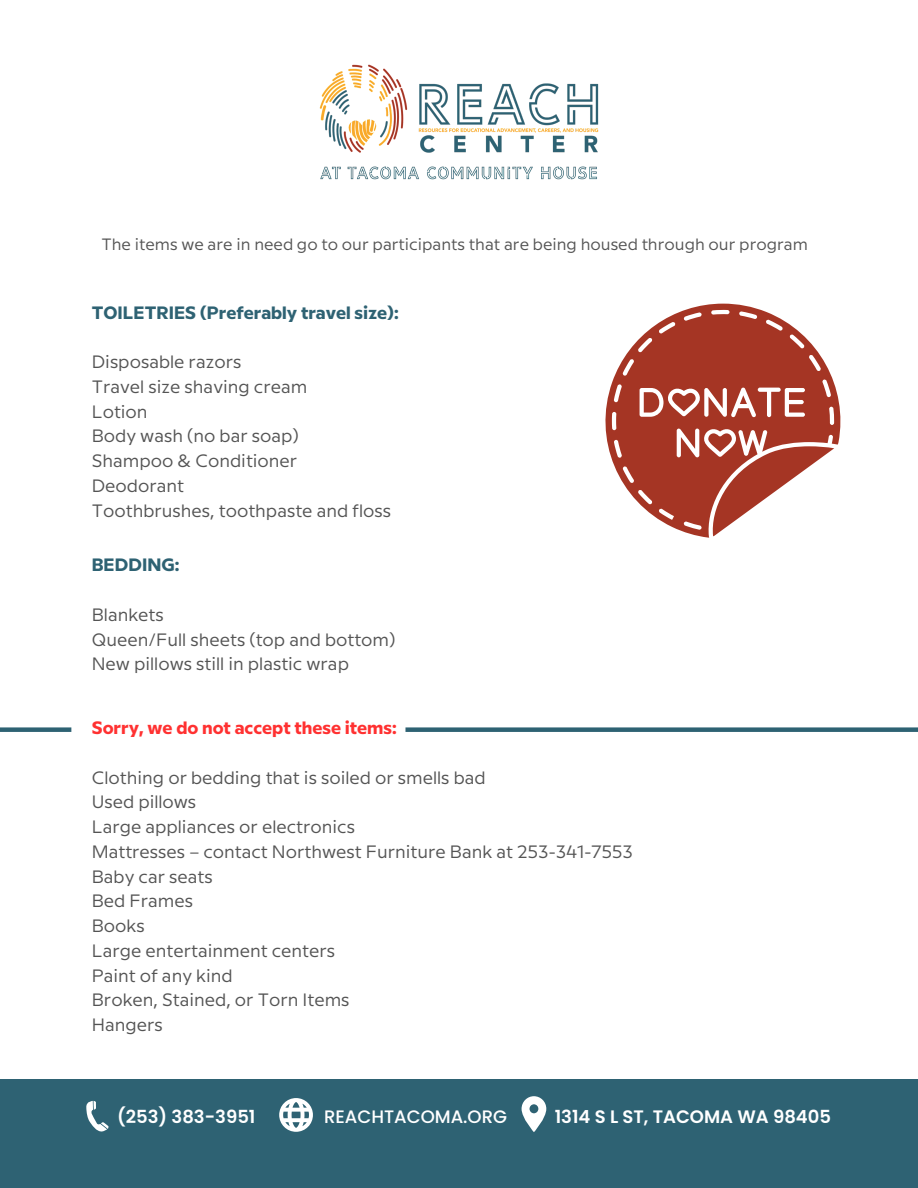
<style>
.page{position:relative;width:918px;height:1188px;background:#fff}
.page>*{position:absolute;margin:0;border:0;box-sizing:border-box;transform-origin:0 0}
.t1{font:600 18px "Poppins";color:#fff}
.t2{font:500 18px "Poppins";color:#fff}
.t3{font:17.85px "Milliard";color:#545454}
.t4{font:700 17.85px "Milliard";color:#2e6273}
.t5{font:700 17.85px "Milliard";color:#ff3131}
.t6{font:16.35px "Milliard";color:#545454}
</style>
<div class="page">
<img style="left:319px;top:64px;width:280px;height:116px">
<div style="left:0;top:1079px;width:918px;height:109px;background:#2e6273"></div>
<svg style="left:86px;top:1101px;width:23px;height:31px"></svg>
<svg style="left:279px;top:1098px;width:34px;height:34px"></svg>
<svg style="left:522px;top:1096px;width:24px;height:36px"></svg>
<svg style="left:605px;top:304px;width:235px;height:234px;fill:#a53524"></svg>
<svg style="left:672px;top:392px;width:24px;height:19px"></svg>
<svg style="left:708px;top:433px;width:126px;height:103px"></svg>
<div style="left:405px;top:727px;width:513px;height:5px;background:#2e6273"></div>
<div style="left:0;top:727px;width:71px;height:5px;background:#2e6273"></div>
<p class="t6" style="left:101px;top:238px;width:708px">The items we are in need go to our participants that are being housed through our program</p>
<p class="t4" style="left:92px;top:305px;width:309px">TOILETRIES (Preferably travel size):</p>
<p class="t3" style="left:92px;top:355px;width:151px">Disposable razors</p>
<p class="t3" style="left:92px;top:379px;width:217px">Travel size shaving cream</p>
<p class="t3" style="left:92px;top:404px;width:57px">Lotion</p>
<p class="t3" style="left:92px;top:429px;width:209px">Body wash (no bar soap)</p>
<p class="t3" style="left:92px;top:454px;width:207px">Shampoo &amp; Conditioner</p>
<p class="t3" style="left:92px;top:478px;width:94px">Deodorant</p>
<p class="t3" style="left:92px;top:503px;width:301px">Toothbrushes, toothpaste and floss</p>
<p class="t4" style="left:92px;top:558px;width:89px">BEDDING:</p>
<p class="t3" style="left:92px;top:607px;width:74px">Blankets</p>
<p class="t3" style="left:92px;top:632px;width:305px">Queen/Full sheets (top and bottom)</p>
<p class="t3" style="left:92px;top:657px;width:259px">New pillows still in plastic wrap</p>
<p class="t5" style="left:92px;top:721px;width:307px">Sorry, we do not accept these items:</p>
<p class="t3" style="left:92px;top:770px;width:395px">Clothing or bedding that is soiled or smells bad</p>
<p class="t3" style="left:92px;top:795px;width:106px">Used pillows</p>
<p class="t3" style="left:92px;top:820px;width:265px">Large appliances or electronics</p>
<p class="t3" style="left:92px;top:844px;width:543px">Mattresses – contact Northwest Furniture Bank at 253-341-7553</p>
<p class="t3" style="left:92px;top:869px;width:123px">Baby car seats</p>
<p class="t3" style="left:92px;top:894px;width:103px">Bed Frames</p>
<p class="t3" style="left:92px;top:919px;width:55px">Books</p>
<p class="t3" style="left:92px;top:943px;width:245px">Large entertainment centers</p>
<p class="t3" style="left:92px;top:968px;width:142px">Paint of any kind</p>
<p class="t3" style="left:92px;top:993px;width:259px">Broken, Stained, or Torn Items</p>
<p class="t3" style="left:92px;top:1018px;width:72px">Hangers</p>
<p class="t1" style="left:117px;top:1104px;width:140px">(253) 383-3951</p>
<p class="t2" style="left:324px;top:1104px;width:185px">REACHTACOMA.ORG</p>
<p class="t1" style="left:555px;top:1104px;width:278px">1314 S L ST, TACOMA WA 98405</p>
</div>
